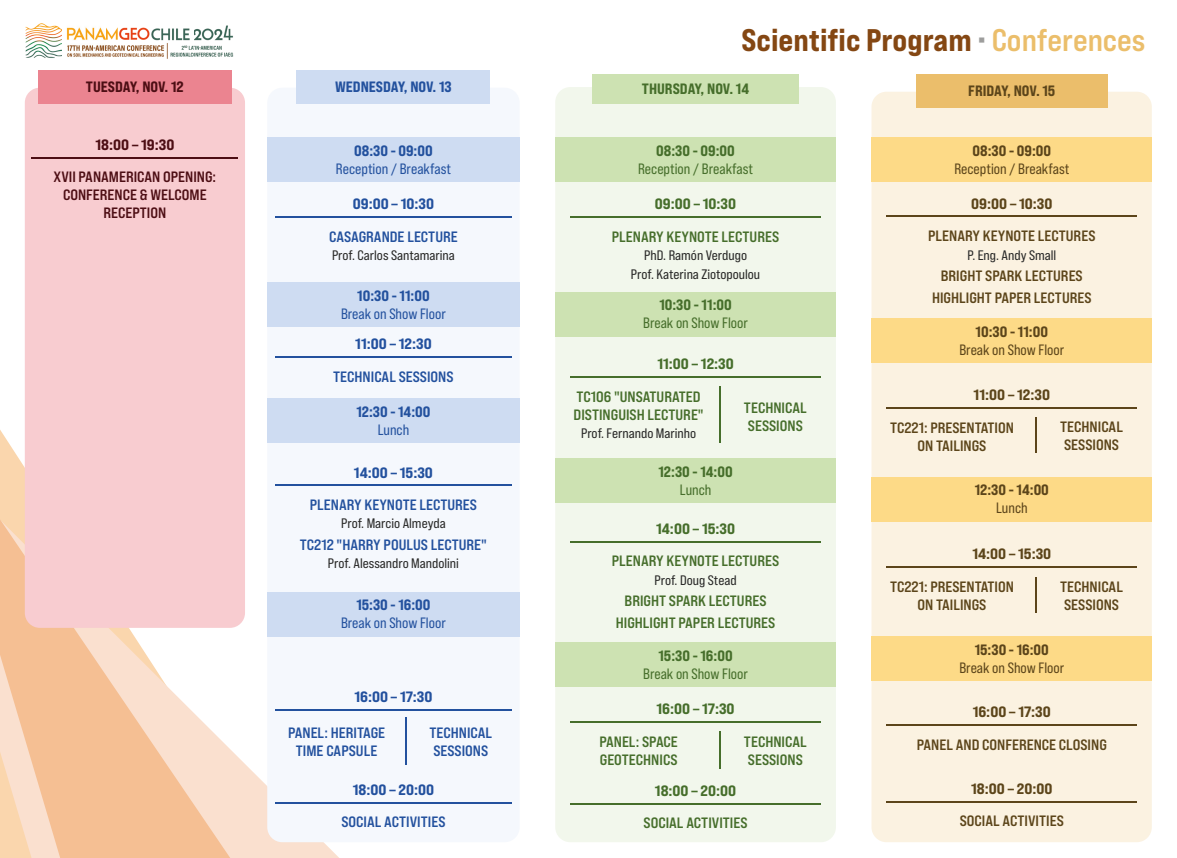
<style>
.page{position:relative;width:1177px;height:858px;background:#fff}
.page>*{position:absolute;margin:0;border:0;box-sizing:border-box;transform-origin:0 0}
.t1{font:31.25px "Bebas Neue Pro Exp Eb";color:#844713}
.t2{font:15px/18px "Bebas Neue Pro Exp Bd";color:#5c451a;text-align:center}
.t3{font:15px/18px "Bebas Neue Pro Exp Bd";color:#466e2b}
.t4{font:15px/18px "Bebas Neue Pro Exp Bd";color:#23519e;text-align:center}
.t5{font:15px "Bebas Neue Pro Exp Eb";color:#23519e}
.t6{font:15px "Bebas Neue Pro Exp Eb";color:#466e2b}
.t7{font:15px "Bebas Neue Pro Exp Eb";color:#5c451a}
.t8{font:15px "Bebas Neue Pro Sm E Rg";color:#23519e}
.t9{font:15px "Bebas Neue Pro Sm E Rg";color:#466e2b}
.t10{font:15px "Bebas Neue Pro Sm E Rg";color:#5c451a}
.t11{font:15px "Bebas Neue Pro Exp Eb";color:#23519e;scale:1.05 1}
.t12{font:15px "Bebas Neue Pro Exp Eb";color:#466e2b;scale:1.05 1}
.t13{font:15px "Bebas Neue Pro Exp Eb";color:#5c451a;scale:1.05 1}
.t14{font:15px/18px "Bebas Neue Pro Exp Bd";color:#4d0e14;text-align:center}
.t15{font:15px "Bebas Neue Pro Exp Eb";color:#4d0e14}
.t16{font:15px "Bebas Neue Pro Exp Eb";color:#4d0e14;scale:1.05 1}
.t17{font:13.75px/18.5px "Bebas Neue Pro Sm E Rg";color:#282827;text-align:center;scale:1.05 1}
.s1{color:#9d9d9c}
.s2{font-family:"Bebas Neue Pro Exp Bd";color:#ebbe6b}
</style>
<div class="page">
<svg style="left:0;top:430px;width:25px;height:89px;fill:#fad6ad"></svg>
<svg style="left:230px;top:616px;width:108px;height:241px"></svg>
<svg style="left:0;top:519px;width:230px;height:338px;background:#f7d0b1"></svg>
<div style="left:267px;top:88px;width:252px;height:754px;background:#f5f8fd;border-radius:15px"></div>
<div style="left:297px;top:70px;width:193px;height:34px;background:#cedcf2"></div>
<hr style="left:275px;top:216px;width:236px;height:2px;background:#23519e">
<hr style="left:275px;top:356px;width:236px;height:2px;background:#23519e">
<hr style="left:275px;top:484px;width:236px;height:2px;background:#23519e">
<hr style="left:275px;top:802px;width:236px;height:1px;background:#23519e">
<img style="left:25px;top:23px;width:209px;height:36px">
<div style="left:267px;top:282px;width:252px;height:45px;background:#cedcf2"></div>
<div style="left:267px;top:137px;width:252px;height:45px;background:#cedcf2"></div>
<div style="left:267px;top:591px;width:252px;height:45px;background:#cedcf2"></div>
<div style="left:267px;top:398px;width:252px;height:45px;background:#cedcf2"></div>
<hr style="left:275px;top:709px;width:236px;height:1px;background:#23519e">
<hr style="left:405px;top:717px;width:1px;height:47px;background:#23519e">
<div style="left:555px;top:87px;width:280px;height:755px;background:#f2f7ec;border-radius:15px"></div>
<div style="left:592px;top:74px;width:206px;height:30px;background:#cde2b2"></div>
<hr style="left:570px;top:216px;width:250px;height:2px;background:#466e2b">
<hr style="left:570px;top:541px;width:250px;height:1px;background:#466e2b">
<hr style="left:570px;top:803px;width:250px;height:1px;background:#466e2b">
<div style="left:555px;top:292px;width:280px;height:44px;background:#cde2b2"></div>
<div style="left:555px;top:642px;width:280px;height:44px;background:#cde2b2"></div>
<div style="left:555px;top:458px;width:280px;height:45px;background:#cde2b2"></div>
<div style="left:555px;top:137px;width:280px;height:45px;background:#cde2b2"></div>
<hr style="left:570px;top:376px;width:250px;height:1px;background:#466e2b">
<hr style="left:719px;top:386px;width:1px;height:57px;background:#466e2b">
<div style="left:871px;top:92px;width:280px;height:750px;background:#fbf2e1;border-radius:15px"></div>
<div style="left:916px;top:74px;width:191px;height:34px;background:#ebbe6b"></div>
<hr style="left:886px;top:216px;width:250px;height:1px;background:#5c451a">
<hr style="left:886px;top:800px;width:250px;height:2px;background:#5c451a">
<div style="left:871px;top:137px;width:281px;height:45px;background:#fdda87"></div>
<div style="left:871px;top:318px;width:281px;height:45px;background:#fdda87"></div>
<div style="left:871px;top:476px;width:281px;height:45px;background:#fdda87"></div>
<hr style="left:886px;top:407px;width:250px;height:1px;background:#5c451a">
<hr style="left:1035px;top:417px;width:1px;height:36px;background:#5c451a">
<hr style="left:886px;top:724px;width:250px;height:1px;background:#5c451a">
<hr style="left:886px;top:566px;width:250px;height:1px;background:#5c451a">
<hr style="left:1035px;top:576px;width:1px;height:36px;background:#5c451a">
<hr style="left:570px;top:721px;width:250px;height:1px;background:#466e2b">
<hr style="left:719px;top:731px;width:1px;height:38px;background:#466e2b">
<div style="left:871px;top:636px;width:281px;height:45px;background:#fdda87"></div>
<div style="left:25px;top:88px;width:220px;height:539px;background:#f8ccd0;border-radius:15px"></div>
<div style="left:38px;top:70px;width:193px;height:34px;background:#eb8490"></div>
<hr style="left:32px;top:157px;width:206px;height:1px;background:#4d0e14">
<p class="t15" style="left:86px;top:78px;width:99px">TUESDAY, NOV. 12</p>
<p class="t16" style="left:95px;top:135px;width:77px">18:00 – 19:30</p>
<p class="t14" style="left:54px;top:168px;width:164px">XVII PANAMERICAN OPENING:<br>CONFERENCE &amp; WELCOME<br>RECEPTION</p>
<p class="t5" style="left:335px;top:78px;width:118px">WEDNESDAY, NOV. 13</p>
<p class="t5" style="left:354px;top:141px;width:80px">08:30 - 09:00</p>
<p class="t8" style="left:336px;top:159px;width:116px">Reception / Breakfast</p>
<p class="t11" style="left:353px;top:195px;width:79px">09:00 – 10:30</p>
<p class="t4" style="left:329px;top:227px;width:130px">CASAGRANDE LECTURE</p>
<p class="t17" style="left:332px;top:246px;width:119px">Prof. Carlos Santamarina</p>
<p class="t5" style="left:357px;top:286px;width:74px">10:30 - 11:00</p>
<p class="t8" style="left:341px;top:304px;width:106px">Break on Show Floor</p>
<p class="t11" style="left:355px;top:335px;width:74px">11:00 – 12:30</p>
<p class="t4" style="left:333px;top:367px;width:122px">TECHNICAL SESSIONS</p>
<p class="t5" style="left:356px;top:402px;width:76px">12:30 - 14:00</p>
<p class="t8" style="left:377px;top:421px;width:33px">Lunch</p>
<p class="t11" style="left:354px;top:463px;width:77px">14:00 – 15:30</p>
<p class="t4" style="left:310px;top:495px;width:169px">PLENARY KEYNOTE LECTURES</p>
<p class="t17" style="left:341px;top:514px;width:101px">Prof. Marcio Almeyda</p>
<p class="t4" style="left:300px;top:535px;width:188px">TC212 "HARRY POULUS LECTURE"</p>
<p class="t17" style="left:328px;top:554px;width:126px">Prof. Alessandro Mandolini</p>
<p class="t5" style="left:356px;top:595px;width:76px">15:30 - 16:00</p>
<p class="t8" style="left:341px;top:614px;width:106px">Break on Show Floor</p>
<p class="t11" style="left:354px;top:687px;width:76px">16:00 – 17:30</p>
<p class="t4" style="left:288px;top:723px;width:99px">PANEL: HERITAGE<br>TIME CAPSULE</p>
<p class="t4" style="left:429px;top:723px;width:64px;text-align:left">TECHNICAL<br>SESSIONS</p>
<p class="t11" style="left:353px;top:780px;width:79px">18:00 – 20:00</p>
<p class="t4" style="left:341px;top:812px;width:106px">SOCIAL ACTIVITIES</p>
<h1 class="t1" style="left:741px;top:20px;width:405px">Scientific Program <span class="s1">∙</span> <span class="s2">Conferences</span></h1>
<p class="t6" style="left:642px;top:80px;width:109px">THURSDAY, NOV. 14</p>
<p class="t6" style="left:656px;top:141px;width:80px">08:30 - 09:00</p>
<p class="t9" style="left:638px;top:159px;width:116px">Reception / Breakfast</p>
<p class="t12" style="left:655px;top:195px;width:79px">09:00 – 10:30</p>
<p class="t3" style="left:612px;top:227px;width:169px">PLENARY KEYNOTE LECTURES</p>
<p class="t17" style="left:631px;top:246px;width:125px">PhD. Ramón Verdugo<br>Prof. Katerina Ziotopoulou</p>
<p class="t6" style="left:659px;top:296px;width:74px">10:30 - 11:00</p>
<p class="t9" style="left:643px;top:314px;width:106px">Break on Show Floor</p>
<p class="t12" style="left:657px;top:354px;width:74px">11:00 – 12:30</p>
<p class="t3" style="left:573px;top:387px;width:132px">TC106 "UNSATURATED<br>DISTINGUISH LECTURE"</p>
<p class="t17" style="left:581px;top:424px;width:111px">Prof. Fernando Marinho</p>
<p class="t6" style="left:658px;top:462px;width:76px">12:30 - 14:00</p>
<p class="t9" style="left:679px;top:480px;width:33px">Lunch</p>
<p class="t3" style="left:744px;top:398px;width:64px">TECHNICAL<br>SESSIONS</p>
<p class="t12" style="left:656px;top:519px;width:77px">14:00 – 15:30</p>
<p class="t3" style="left:612px;top:551px;width:169px">PLENARY KEYNOTE LECTURES</p>
<p class="t17" style="left:654px;top:570px;width:80px">Prof. Doug Stead</p>
<p class="t3" style="left:615px;top:590px;width:161px;line-height:21.5px;text-align:center">BRIGHT SPARK LECTURES<br>HIGHLIGHT PAPER LECTURES</p>
<p class="t6" style="left:658px;top:646px;width:76px">15:30 - 16:00</p>
<p class="t9" style="left:643px;top:664px;width:106px">Break on Show Floor</p>
<p class="t12" style="left:656px;top:699px;width:76px">16:00 – 17:30</p>
<p class="t3" style="left:599px;top:732px;width:80px">PANEL: SPACE<br>GEOTECHNICS</p>
<p class="t3" style="left:744px;top:732px;width:64px">TECHNICAL<br>SESSIONS</p>
<p class="t12" style="left:655px;top:781px;width:79px">18:00 – 20:00</p>
<p class="t3" style="left:643px;top:813px;width:106px">SOCIAL ACTIVITIES</p>
<p class="t7" style="left:968px;top:82px;width:89px">FRIDAY, NOV. 15</p>
<p class="t7" style="left:972px;top:141px;width:80px">08:30 - 09:00</p>
<p class="t10" style="left:954px;top:159px;width:116px">Reception / Breakfast</p>
<p class="t13" style="left:971px;top:194px;width:79px">09:00 – 10:30</p>
<p class="t2" style="left:928px;top:226px;width:169px">PLENARY KEYNOTE LECTURES</p>
<p class="t17" style="left:967px;top:245px;width:86px">P. Eng. Andy Small</p>
<p class="t2" style="left:932px;top:265px;width:161px;line-height:21.5px">BRIGHT SPARK LECTURES<br>HIGHLIGHT PAPER LECTURES</p>
<p class="t7" style="left:975px;top:322px;width:74px">10:30 - 11:00</p>
<p class="t10" style="left:959px;top:341px;width:106px">Break on Show Floor</p>
<p class="t13" style="left:973px;top:385px;width:74px">11:00 – 12:30</p>
<p class="t2" style="left:890px;top:418px;width:125px">TC221: PRESENTATION<br>ON TAILINGS</p>
<p class="t2" style="left:1060px;top:418px;width:64px;text-align:left">TECHNICAL<br>SESSIONS</p>
<p class="t7" style="left:974px;top:480px;width:76px">12:30 - 14:00</p>
<p class="t10" style="left:996px;top:499px;width:33px">Lunch</p>
<p class="t13" style="left:972px;top:544px;width:77px">14:00 – 15:30</p>
<p class="t2" style="left:890px;top:577px;width:125px">TC221: PRESENTATION<br>ON TAILINGS</p>
<p class="t2" style="left:1060px;top:577px;width:64px;text-align:left">TECHNICAL<br>SESSIONS</p>
<p class="t7" style="left:974px;top:640px;width:76px">15:30 - 16:00</p>
<p class="t10" style="left:959px;top:659px;width:106px">Break on Show Floor</p>
<p class="t13" style="left:972px;top:702px;width:76px">16:00 – 17:30</p>
<p class="t2" style="left:916px;top:735px;width:191px">PANEL AND CONFERENCE CLOSING</p>
<p class="t13" style="left:971px;top:779px;width:79px">18:00 – 20:00</p>
<p class="t2" style="left:959px;top:811px;width:106px">SOCIAL ACTIVITIES</p>
</div>
